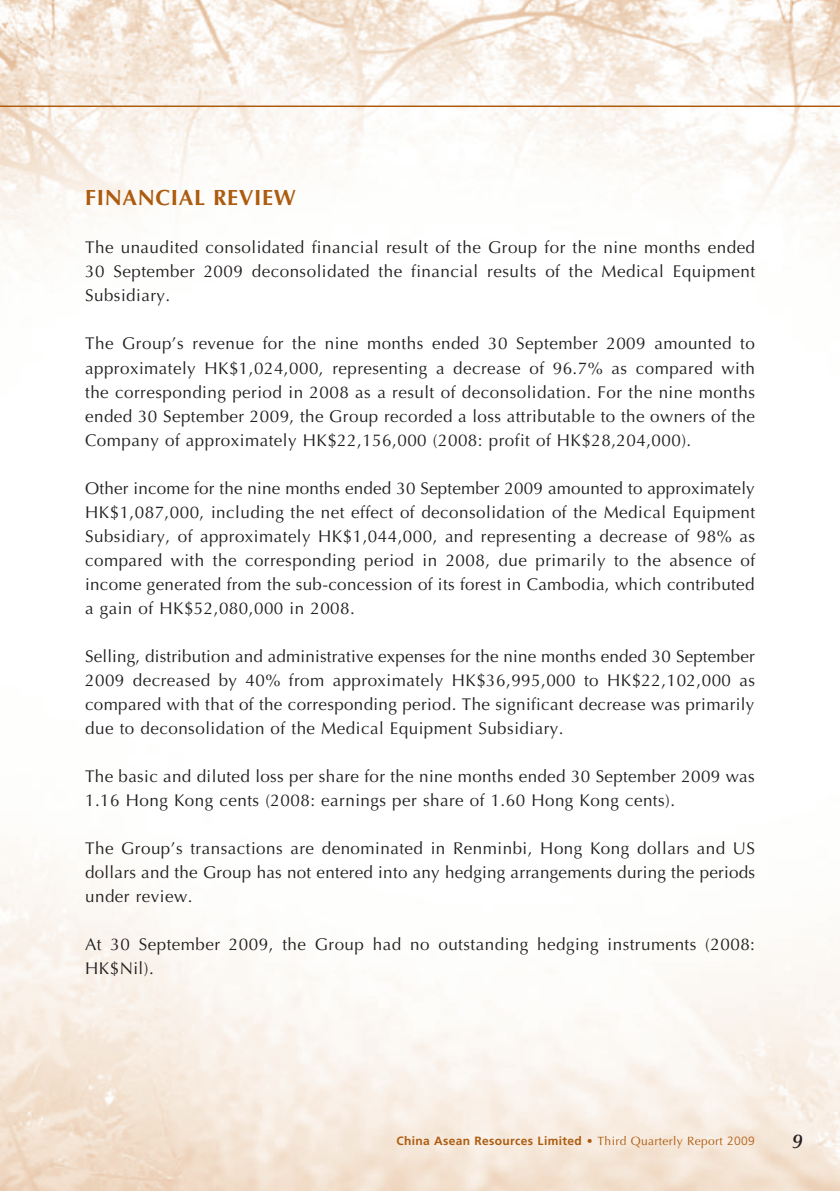
<style>
.page{position:relative;width:840px;height:1191px;background:#fff}
.page>*{position:absolute;margin:0;border:0;box-sizing:border-box;transform-origin:0 0}
.t1{font:700 22px "Optima LT Std";letter-spacing:.03em;color:#ad5b0e}
.t2{font:italic 600 20px "Optima LT Std";color:#231f20}
.t3{font:17px/24px "Optima LT Std";letter-spacing:.03em;color:#231f20;text-align:justify}
.t4{font:700 12px "Frutiger LT Std";letter-spacing:.03em;color:#ad5b0e}
.s1{font-family:"Optima LT Std";font-weight:400}
.s2{font-weight:300}
</style>
<div class="page">
<img style="left:0;top:0;width:839px;height:1191px">
<hr style="left:0;top:105px;width:839px;height:2px;background:#ad5b0e">
<p class="t1" style="left:85px;top:185px;width:212px">FINANCIAL REVIEW</p>
<p class="t3" style="left:85px;top:236px;width:671px">The unaudited consolidated financial result of the Group for the nine months ended 30 September 2009 deconsolidated the financial results of the Medical Equipment Subsidiary.</p>
<p class="t3" style="left:85px;top:332px;width:671px">The Group’s revenue for the nine months ended 30 September 2009 amounted to approximately HK$1,024,000, representing a decrease of 96.7% as compared with the corresponding period in 2008 as a result of deconsolidation. For the nine months ended 30 September 2009, the Group recorded a loss attributable to the owners of the Company of approximately HK$22,156,000 (2008: profit of HK$28,204,000).</p>
<p class="t3" style="left:85px;top:476px;width:671px">Other income for the nine months ended 30 September 2009 amounted to approximately HK$1,087,000, including the net effect of deconsolidation of the Medical Equipment Subsidiary, of approximately HK$1,044,000, and representing a decrease of 98% as compared with the corresponding period in 2008, due primarily to the absence of income generated from the sub-concession of its forest in Cambodia, which contributed a gain of HK$52,080,000 in 2008.</p>
<p class="t3" style="left:85px;top:644px;width:671px">Selling, distribution and administrative expenses for the nine months ended 30 September 2009 decreased by 40% from approximately HK$36,995,000 to HK$22,102,000 as compared with that of the corresponding period. The significant decrease was primarily due to deconsolidation of the Medical Equipment Subsidiary.</p>
<p class="t3" style="left:85px;top:764px;width:670px">The basic and diluted loss per share for the nine months ended 30 September 2009 was<br>1.16 Hong Kong cents (2008: earnings per share of 1.60 Hong Kong cents).</p>
<p class="t3" style="left:85px;top:836px;width:671px">The Group’s transactions are denominated in Renminbi, Hong Kong dollars and US dollars and the Group has not entered into any hedging arrangements during the periods under review.</p>
<p class="t3" style="left:85px;top:932px;width:671px">At 30 September 2009, the Group had no outstanding hedging instruments (2008:<br>HK$Nil).</p>
<p class="t4" style="left:396px;top:1134px;width:360px">China Asean Resources Limited <span class="s1">• Third Quarterly Report</span> <span class="s2">2009</span></p>
<p class="t2" style="left:791px;top:1129px;width:12px">9</p>
</div>
